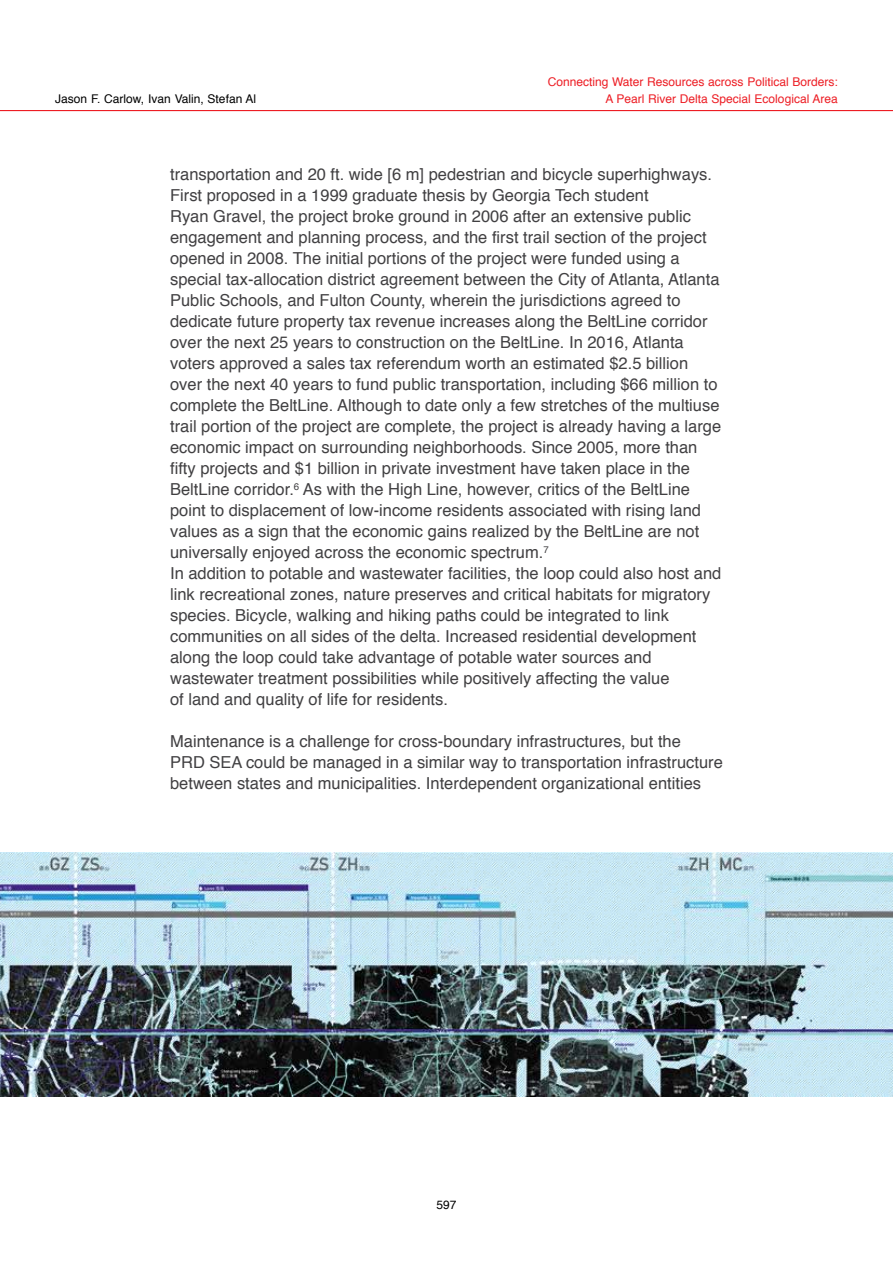
<style>
.page{position:relative;width:893px;height:1263px;background:#fff}
.page>*{position:absolute;margin:0;border:0;box-sizing:border-box;transform-origin:0 0}
.t1{font:16.5px/21px "Helvetica";color:#414042}
.t2{font:12px/17.2px "Helvetica";color:#ed1d24;text-align:right}
.t3{font:12px "Helvetica";color:#000}
</style>
<div class="page">
<hr style="left:0;top:110px;width:893px;height:1px;background:#ed1d24">
<img style="left:0;top:853px;width:893px;height:244px">
<p class="t3" style="left:55px;top:90px;width:202px">Jason F. Carlow, Ivan Valin, Stefan Al</p>
<p class="t2" style="left:548px;top:74px;width:292px">Connecting Water Resources across Political Borders:<br>A Pearl River Delta Special Ecological Area</p>
<p class="t1" style="left:170px;top:165px;width:553px">transportation and 20 ft. wide [6 m] pedestrian and bicycle superhighways.<br>First proposed in a 1999 graduate thesis by Georgia Tech student<br>Ryan Gravel, the project broke ground in 2006 after an extensive public engagement and planning process, and the first trail section of the project opened in 2008. The initial portions of the project were funded using a special tax-allocation district agreement between the City of Atlanta, Atlanta Public Schools, and Fulton County, wherein the jurisdictions agreed to dedicate future property tax revenue increases along the BeltLine corridor over the next 25 years to construction on the BeltLine. In 2016, Atlanta voters approved a sales tax referendum worth an estimated $2.5 billion over the next 40 years to fund public transportation, including $66 million to complete the BeltLine. Although to date only a few stretches of the multiuse trail portion of the project are complete, the project is already having a large economic impact on surrounding neighborhoods. Since 2005, more than fifty projects and $1 billion in private investment have taken place in the BeltLine corridor.<sup>6</sup> As with the High Line, however, critics of the BeltLine point to displacement of low-income residents associated with rising land values as a sign that the economic gains realized by the BeltLine are not universally enjoyed across the economic spectrum.<sup>7<br></sup>In addition to potable and wastewater facilities, the loop could also host and link recreational zones, nature preserves and critical habitats for migratory species. Bicycle, walking and hiking paths could be integrated to link communities on all sides of the delta. Increased residential development along the loop could take advantage of potable water sources and wastewater treatment possibilities while positively affecting the value<br>of land and quality of life for residents.</p>
<p class="t1" style="left:170px;top:732px;width:554px">Maintenance is a challenge for cross-boundary infrastructures, but the<br>PRD SEA could be managed in a similar way to transportation infrastructure between states and municipalities. Interdependent organizational entities</p>
<p class="t3" style="left:436px;top:1195px;width:22px">597</p>
</div>
